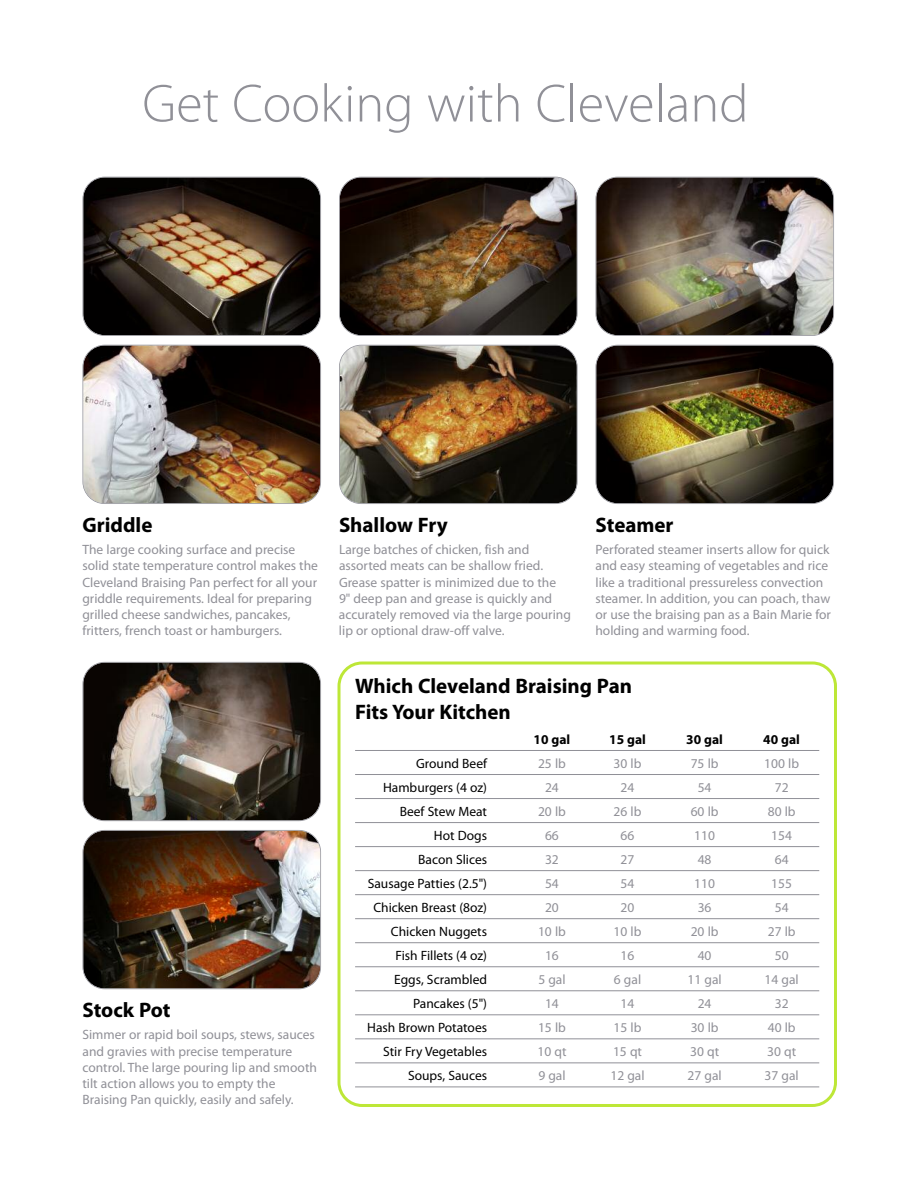
<style>
.page{position:relative;width:918px;height:1188px;background:#fff}
.page>*{position:absolute;margin:0;border:0;box-sizing:border-box;transform-origin:0 0}
.t1{font:300 54px "Myriad Pro";color:#909097}
.t2{font:700 21px/25.2px "Myriad Pro";color:#000}
.t3{font:13.5px/16.2px "Myriad Pro";color:#909097}
.t4{font:13.5px "Myriad Pro";color:#000}
.t5{font:700 13.5px "Myriad Pro";color:#000}
</style>
<div class="page">
<svg style="left:338px;top:662px;width:499px;height:445px"></svg>
<hr style="left:355px;top:750px;width:464px;height:1px;background:#909097">
<hr style="left:355px;top:774px;width:464px;height:1px;background:#909097">
<hr style="left:355px;top:798px;width:464px;height:1px;background:#909097">
<hr style="left:355px;top:822px;width:464px;height:1px;background:#909097">
<hr style="left:355px;top:846px;width:464px;height:1px;background:#909097">
<hr style="left:355px;top:870px;width:464px;height:1px;background:#909097">
<hr style="left:355px;top:894px;width:464px;height:1px;background:#909097">
<hr style="left:355px;top:918px;width:464px;height:1px;background:#909097">
<hr style="left:355px;top:942px;width:464px;height:1px;background:#909097">
<hr style="left:355px;top:966px;width:464px;height:1px;background:#909097">
<hr style="left:355px;top:991px;width:464px;height:1px;background:#909097">
<hr style="left:355px;top:1015px;width:464px;height:1px;background:#909097">
<hr style="left:355px;top:1039px;width:464px;height:1px;background:#909097">
<hr style="left:355px;top:1063px;width:464px;height:1px;background:#909097">
<hr style="left:355px;top:1087px;width:464px;height:1px;background:#909097">
<img style="left:83px;top:345px;width:237px;height:158px;border-radius:22px">
<div style="left:82px;top:345px;width:239px;height:159px;border:2px solid #909097;border-radius:22px"></div>
<img style="left:83px;top:177px;width:237px;height:158px;border-radius:22px">
<div style="left:82px;top:177px;width:239px;height:159px;border:2px solid #909097;border-radius:22px"></div>
<img style="left:83px;top:831px;width:237px;height:157px;border-radius:22px">
<div style="left:82px;top:830px;width:239px;height:159px;border:2px solid #909097;border-radius:22px"></div>
<img style="left:83px;top:663px;width:237px;height:157px;border-radius:22px">
<div style="left:82px;top:662px;width:239px;height:159px;border:2px solid #909097;border-radius:22px"></div>
<img style="left:340px;top:177px;width:237px;height:158px;border-radius:22px">
<div style="left:339px;top:177px;width:239px;height:159px;border:2px solid #909097;border-radius:22px"></div>
<img style="left:340px;top:346px;width:237px;height:157px;border-radius:22px">
<div style="left:339px;top:345px;width:239px;height:159px;border:2px solid #909097;border-radius:22px"></div>
<img style="left:596px;top:346px;width:237px;height:157px;border-radius:22px">
<div style="left:596px;top:345px;width:238px;height:159px;border:2px solid #909097;border-radius:22px"></div>
<img style="left:596px;top:177px;width:237px;height:158px;border-radius:22px">
<div style="left:596px;top:177px;width:238px;height:159px;border:2px solid #909097;border-radius:22px"></div>
<h1 class="t1" style="left:142px;top:83px;width:608px">Get Cooking with Cleveland</h1>
<h2 class="t2" style="left:82px;top:514px;width:72px">Griddle</h2>
<p class="t3" style="left:82px;top:543px;width:237px">The large cooking surface and precise solid state temperature control makes the Cleveland Braising Pan perfect for all your griddle requirements. Ideal for preparing grilled cheese sandwiches, pancakes, fritters, french toast or hamburgers.</p>
<h2 class="t2" style="left:82px;top:999px;width:90px">Stock Pot</h2>
<p class="t3" style="left:82px;top:1028px;width:236px">Simmer or rapid boil soups, stews, sauces and gravies with precise temperature control. The large pouring lip and smooth tilt action allows you to empty the Braising Pan quickly, easily and safely.</p>
<h2 class="t2" style="left:339px;top:514px;width:110px">Shallow Fry</h2>
<p class="t3" style="left:339px;top:543px;width:233px">Large batches of chicken, fish and assorted meats can be shallow fried.<br>Grease spatter is minimized due to the 9" deep pan and grease is quickly and accurately removed via the large pouring lip or optional draw-off valve.</p>
<h2 class="t2" style="left:596px;top:514px;width:80px">Steamer</h2>
<p class="t3" style="left:595px;top:543px;width:237px">Perforated steamer inserts allow for quick and easy steaming of vegetables and rice like a traditional pressureless convection steamer. In addition, you can poach, thaw or use the braising pan as a Bain Marie for holding and warming food.</p>
<h2 class="t2" style="left:355px;top:675px;width:278px">Which Cleveland Braising Pan<br>Fits Your Kitchen</h2>
<p class="t5" style="left:534px;top:734px;width:38px">10 gal</p>
<p class="t5" style="left:609px;top:734px;width:38px">15 gal</p>
<p class="t5" style="left:686px;top:734px;width:38px">30 gal</p>
<p class="t5" style="left:763px;top:734px;width:38px">40 gal</p>
<p class="t4" style="left:416px;top:758px;width:72px">Ground Beef</p>
<p class="t3" style="left:538px;top:756px;width:29px">25 lb</p>
<p class="t3" style="left:614px;top:756px;width:29px">30 lb</p>
<p class="t3" style="left:691px;top:756px;width:29px">75 lb</p>
<p class="t3" style="left:764px;top:756px;width:36px">100 lb</p>
<p class="t4" style="left:383px;top:782px;width:106px">Hamburgers (4 oz)</p>
<p class="t3" style="left:545px;top:780px;width:15px">24</p>
<p class="t3" style="left:621px;top:780px;width:15px">24</p>
<p class="t3" style="left:698px;top:780px;width:15px">54</p>
<p class="t3" style="left:775px;top:780px;width:15px">72</p>
<p class="t4" style="left:400px;top:806px;width:89px">Beef Stew Meat</p>
<p class="t3" style="left:538px;top:804px;width:29px">20 lb</p>
<p class="t3" style="left:614px;top:804px;width:29px">26 lb</p>
<p class="t3" style="left:691px;top:804px;width:29px">60 lb</p>
<p class="t3" style="left:768px;top:804px;width:29px">80 lb</p>
<p class="t4" style="left:434px;top:830px;width:55px">Hot Dogs</p>
<p class="t3" style="left:545px;top:828px;width:15px">66</p>
<p class="t3" style="left:621px;top:828px;width:15px">66</p>
<p class="t3" style="left:694px;top:828px;width:22px">110</p>
<p class="t3" style="left:771px;top:828px;width:22px">154</p>
<p class="t4" style="left:418px;top:854px;width:70px">Bacon Slices</p>
<p class="t3" style="left:545px;top:852px;width:15px">32</p>
<p class="t3" style="left:621px;top:852px;width:15px">27</p>
<p class="t3" style="left:698px;top:852px;width:15px">48</p>
<p class="t3" style="left:775px;top:852px;width:15px">64</p>
<p class="t4" style="left:368px;top:878px;width:121px">Sausage Patties (2.5")</p>
<p class="t3" style="left:545px;top:876px;width:15px">54</p>
<p class="t3" style="left:621px;top:876px;width:15px">54</p>
<p class="t3" style="left:694px;top:876px;width:22px">110</p>
<p class="t3" style="left:771px;top:876px;width:22px">155</p>
<p class="t4" style="left:373px;top:902px;width:115px">Chicken Breast (8oz)</p>
<p class="t3" style="left:545px;top:900px;width:15px">20</p>
<p class="t3" style="left:621px;top:900px;width:15px">20</p>
<p class="t3" style="left:698px;top:900px;width:15px">36</p>
<p class="t3" style="left:775px;top:900px;width:15px">54</p>
<p class="t4" style="left:391px;top:926px;width:98px">Chicken Nuggets</p>
<p class="t3" style="left:538px;top:924px;width:29px">10 lb</p>
<p class="t3" style="left:614px;top:924px;width:29px">10 lb</p>
<p class="t3" style="left:691px;top:924px;width:29px">20 lb</p>
<p class="t3" style="left:768px;top:924px;width:29px">27 lb</p>
<p class="t4" style="left:395px;top:950px;width:93px">Fish Fillets (4 oz)</p>
<p class="t3" style="left:545px;top:948px;width:15px">16</p>
<p class="t3" style="left:621px;top:948px;width:15px">16</p>
<p class="t3" style="left:698px;top:948px;width:15px">40</p>
<p class="t3" style="left:775px;top:948px;width:15px">50</p>
<p class="t4" style="left:394px;top:974px;width:94px">Eggs, Scrambled</p>
<p class="t3" style="left:538px;top:972px;width:29px">5 gal</p>
<p class="t3" style="left:614px;top:972px;width:29px">6 gal</p>
<p class="t3" style="left:687px;top:972px;width:36px">11 gal</p>
<p class="t3" style="left:765px;top:972px;width:36px">14 gal</p>
<p class="t4" style="left:413px;top:998px;width:76px">Pancakes (5")</p>
<p class="t3" style="left:545px;top:996px;width:15px">14</p>
<p class="t3" style="left:621px;top:996px;width:15px">14</p>
<p class="t3" style="left:698px;top:996px;width:15px">24</p>
<p class="t3" style="left:775px;top:996px;width:15px">32</p>
<p class="t4" style="left:367px;top:1022px;width:121px">Hash Brown Potatoes</p>
<p class="t3" style="left:538px;top:1020px;width:29px">15 lb</p>
<p class="t3" style="left:614px;top:1020px;width:29px">15 lb</p>
<p class="t3" style="left:691px;top:1020px;width:29px">30 lb</p>
<p class="t3" style="left:768px;top:1020px;width:29px">40 lb</p>
<p class="t4" style="left:383px;top:1046px;width:105px">Stir Fry Vegetables</p>
<p class="t3" style="left:537px;top:1044px;width:31px">10 qt</p>
<p class="t3" style="left:613px;top:1044px;width:31px">15 qt</p>
<p class="t3" style="left:690px;top:1044px;width:31px">30 qt</p>
<p class="t3" style="left:767px;top:1044px;width:31px">30 qt</p>
<p class="t4" style="left:408px;top:1070px;width:81px">Soups, Sauces</p>
<p class="t3" style="left:538px;top:1068px;width:29px">9 gal</p>
<p class="t3" style="left:610px;top:1068px;width:36px">12 gal</p>
<p class="t3" style="left:687px;top:1068px;width:36px">27 gal</p>
<p class="t3" style="left:765px;top:1068px;width:36px">37 gal</p>
</div>
